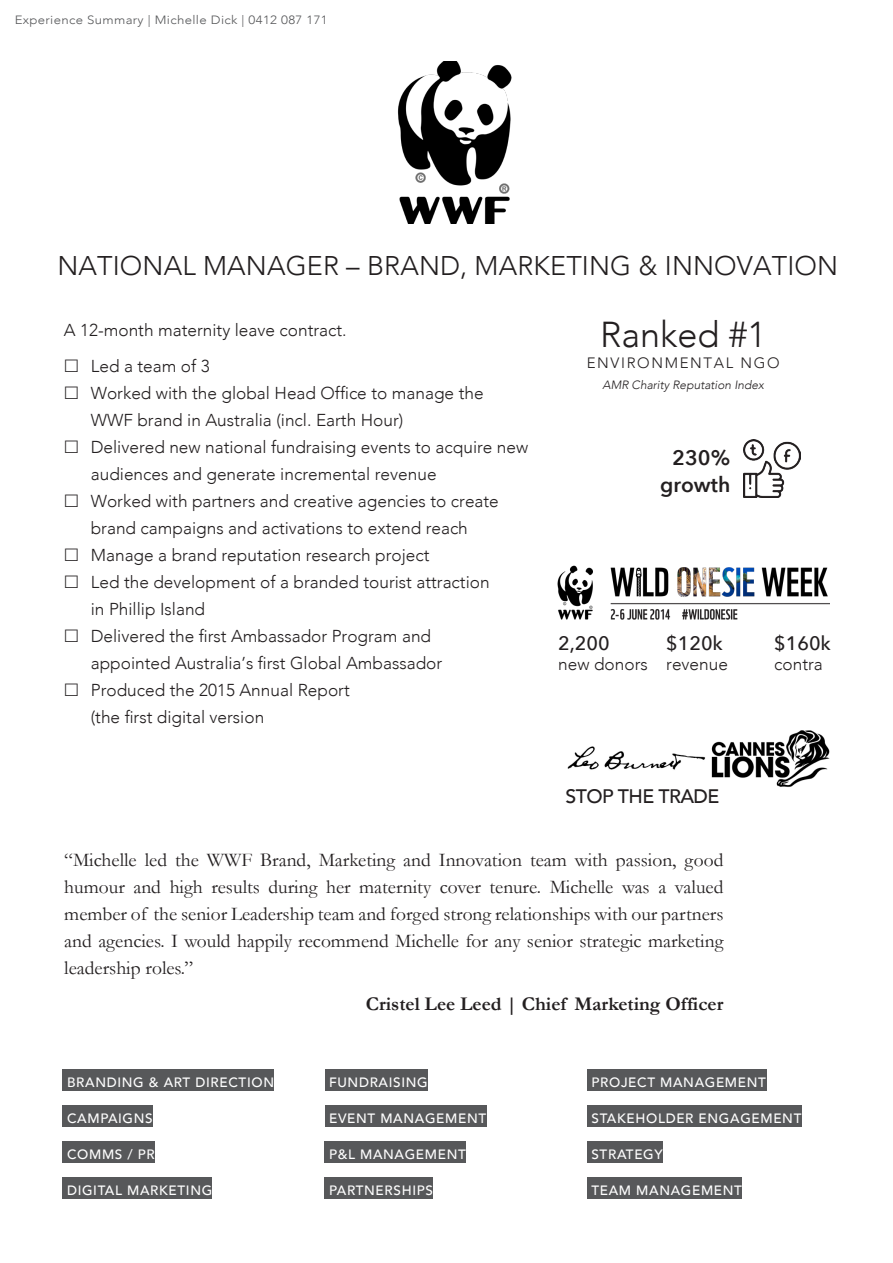
<style>
.page{position:relative;width:893px;height:1263px;background:#fff}
.page>*{position:absolute;margin:0;border:0;box-sizing:border-box;transform-origin:0 0}
.t1{font:300 36px "Avenir";color:#231f20}
.t2{font:300 27px "Avenir";letter-spacing:.005em;color:#231f20}
.t3{font:600 21px/27px "Avenir Next";color:#231f20;text-align:center}
.Testimonial{font:19.5px/27px "Garamond";color:#231f20;text-align:justify}
.Testimonial-2{font:700 19.5px "Garamond";color:#231f20}
.t4{font:500 19.5px "Avenir Next";color:#231f20}
.t5{font:500 19.5px "Avenir";letter-spacing:-.03em;color:#231f20}
.t6{font:300 17.25px/27px "Avenir";color:#231f20}
.t7{font:300 15px "Avenir";letter-spacing:.11em;color:#231f20}
.keywords{font:500 13.5px "Avenir";letter-spacing:.05em;color:#fff}
.t8{font:300 12px "Avenir";letter-spacing:.025em;color:#57585a;scale:1.1 1}
.t9{font:italic 300 12px "Avenir";color:#231f20}
</style>
<div class="page">
<img style="left:397px;top:62px;width:114px;height:161px">
<div style="left:63px;top:1069px;width:211px;height:22px;background:#57585a"></div>
<div style="left:63px;top:1105px;width:90px;height:22px;background:#57585a"></div>
<div style="left:63px;top:1141px;width:92px;height:22px;background:#57585a"></div>
<div style="left:63px;top:1177px;width:149px;height:22px;background:#57585a"></div>
<div style="left:325px;top:1069px;width:103px;height:22px;background:#57585a"></div>
<div style="left:325px;top:1105px;width:161px;height:22px;background:#57585a"></div>
<div style="left:325px;top:1141px;width:141px;height:22px;background:#57585a"></div>
<div style="left:325px;top:1177px;width:108px;height:22px;background:#57585a"></div>
<div style="left:587px;top:1069px;width:179px;height:22px;background:#57585a"></div>
<div style="left:587px;top:1105px;width:214px;height:22px;background:#57585a"></div>
<div style="left:587px;top:1141px;width:76px;height:22px;background:#57585a"></div>
<div style="left:587px;top:1177px;width:155px;height:22px;background:#57585a"></div>
<img style="left:743px;top:440px;width:58px;height:57px">
<img style="left:557px;top:565px;width:272px;height:55px">
<img style="left:711px;top:730px;width:119px;height:57px">
<img style="left:567px;top:746px;width:138px;height:24px">
<p class="t8" style="left:15px;top:13px;width:286px">Experience Summary | Michelle Dick | 0412 087 171</p>
<p class="t2" style="left:57px;top:249px;width:782px">NATIONAL MANAGER – BRAND, MARKETING &amp; INNOVATION</p>
<p class="t6" style="left:64px;top:317px;width:284px">A 12-month maternity leave contract.</p>
<p class="t6" style="left:91px;top:353px;width:120px">Led a team of 3</p>
<p class="t6" style="left:91px;top:380px;width:394px">Worked with the global Head Office to manage the<br>WWF brand in Australia (incl. Earth Hour)</p>
<p class="t6" style="left:91px;top:434px;width:439px">Delivered new national fundraising events to acquire new audiences and generate incremental revenue</p>
<p class="t6" style="left:91px;top:488px;width:410px">Worked with partners and creative agencies to create brand campaigns and activations to extend reach</p>
<p class="t6" style="left:91px;top:542px;width:340px">Manage a brand reputation research project</p>
<p class="t6" style="left:91px;top:569px;width:400px">Led the development of a branded tourist attraction in Phillip Island</p>
<p class="t6" style="left:91px;top:623px;width:353px">Delivered the first Ambassador Program and appointed Australia’s first Global Ambassador</p>
<p class="t6" style="left:91px;top:677px;width:260px">Produced the 2015 Annual Report (the first digital version</p>
<p class="t1" style="left:600px;top:314px;width:168px">Ranked #1</p>
<p class="t7" style="left:587px;top:354px;width:194px">ENVIRONMENTAL NGO</p>
<p class="t9" style="left:602px;top:378px;width:163px">AMR Charity Reputation Index</p>
<p class="t3" style="left:660px;top:443px;width:72px">230% growth</p>
<p class="t4" style="left:558px;top:627px;width:53px">2,200</p>
<p class="t4" style="left:666px;top:627px;width:58px">$120k</p>
<p class="t4" style="left:774px;top:627px;width:58px">$160k</p>
<p class="t6" style="left:558px;top:650px;width:171px">new donors revenue</p>
<p class="t6" style="left:774px;top:650px;width:50px">contra</p>
<p class="t5" style="left:566px;top:779px;width:155px">STOP THE TRADE</p>
<p class="Testimonial" style="left:64px;top:846px;width:661px">“Michelle led the WWF Brand, Marketing and Innovation team with passion, good humour and high results during her maternity cover tenure. Michelle was a valued member of the senior Leadership team and forged strong relationships with our partners and agencies. I would happily recommend Michelle for any senior strategic marketing leadership roles.”</p>
<p class="Testimonial-2" style="left:366px;top:992px;width:359px">Cristel Lee Leed | Chief Marketing Officer</p>
<p class="keywords" style="left:67px;top:1070px;width:209px">BRANDING &amp; ART DIRECTION</p>
<p class="keywords" style="left:67px;top:1106px;width:87px">CAMPAIGNS</p>
<p class="keywords" style="left:67px;top:1142px;width:89px">COMMS / PR</p>
<p class="keywords" style="left:67px;top:1178px;width:147px">DIGITAL MARKETING</p>
<p class="keywords" style="left:329px;top:1070px;width:100px">FUNDRAISING</p>
<p class="keywords" style="left:329px;top:1106px;width:158px">EVENT MANAGEMENT</p>
<p class="keywords" style="left:329px;top:1142px;width:138px">P&amp;L MANAGEMENT</p>
<p class="keywords" style="left:329px;top:1178px;width:105px">PARTNERSHIPS</p>
<p class="keywords" style="left:591px;top:1070px;width:176px">PROJECT MANAGEMENT</p>
<p class="keywords" style="left:591px;top:1106px;width:211px">STAKEHOLDER ENGAGEMENT</p>
<p class="keywords" style="left:591px;top:1142px;width:73px">STRATEGY</p>
<p class="keywords" style="left:591px;top:1178px;width:152px">TEAM MANAGEMENT</p>
</div>
